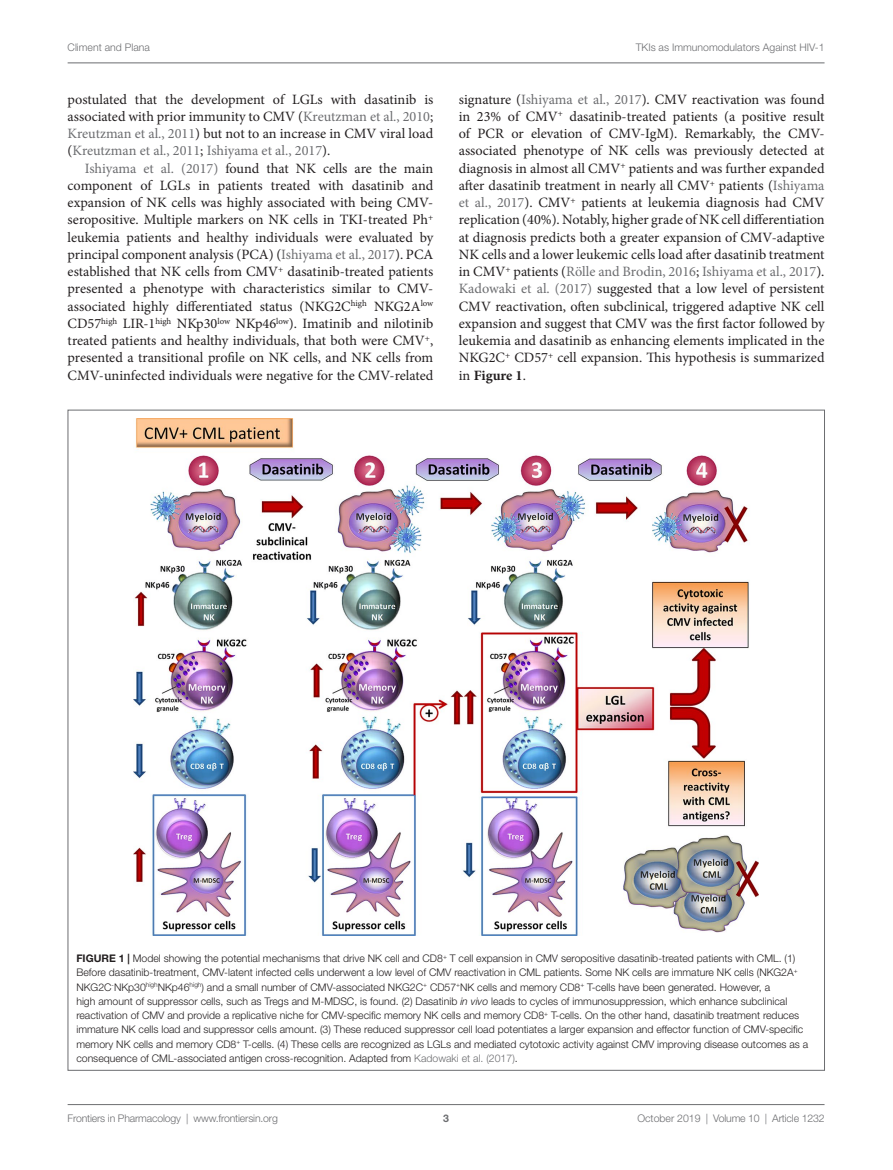
<style>
.page{position:relative;width:893px;height:1170px;background:#fff}
.page>*{position:absolute;margin:0;border:0;box-sizing:border-box;transform-origin:0 0}
.T{font:14.25px/17.2px "Minion Pro";color:#231f20;text-align:justify}
.T1{font:14.25px/17.2px "Minion Pro";color:#231f20;text-align:justify}
.FC{font:300 10.5px/14.2px "Helvetica Neue LT Std";color:#231f20}
.DVA{font:300 10.5px "Helvetica Neue LT Std";letter-spacing:-.015em;color:#6c6d70}
.t1{font:700 10.5px "Helvetica Neue LT Std";color:#6c6d70}
.s1{color:#6c6d70}
.s2{font-weight:700}
.s3{font-style:italic}
</style>
<div class="page">
<hr style="left:68px;top:63px;width:756px;height:1px;background:#6c6d70">
<hr style="left:68px;top:1104px;width:756px;height:1px;background:#6c6d70">
<img style="left:134px;top:418px;width:625px;height:516px">
<p class="DVA" style="left:68px;top:41px;width:84px">Climent and Plana</p>
<p class="DVA" style="left:636px;top:41px;width:190px">TKIs as Immunomodulators Against HIV-1</p>
<p class="T1" style="left:68px;top:90px;width:367px">postulated that the development of LGLs with dasatinib is associated with prior immunity to CMV (<span class="s1">Kreutzman et al., 2010</span>; <span class="s1">Kreutzman et al., 2011</span>) but not to an increase in CMV viral load (<span class="s1">Kreutzman et al., 2011</span>; <span class="s1">Ishiyama et al., 2017</span>).</p>
<p class="T" style="left:68px;top:159px;width:367px;text-indent:17px"><span class="s1">Ishiyama et al. (2017)</span> found that NK cells are the main component of LGLs in patients treated with dasatinib and expansion of NK cells was highly associated with being CMV&shy;seropositive. Multiple markers on NK cells in TKI-treated Ph<sup>+ </sup>leukemia patients and healthy individuals were evaluated by principal component analysis (PCA) (<span class="s1">Ishiyama et al., 2017</span>). PCA established that NK cells from CMV<sup>+</sup> dasatinib-treated patients presented a phenotype with characteristics similar to CMV&shy;associated highly differentiated status (NKG2C<sup>high</sup> NKG2A<sup>low </sup>CD57<sup>high</sup> LIR-1<sup>high</sup> NKp30<sup>low</sup> NKp46<sup>low</sup>). Imatinib and nilotinib treated patients and healthy individuals, that both were CMV<sup>+</sup>, presented a transitional profile on NK cells, and NK cells from CMV-uninfected individuals were negative for the CMV-related</p>
<p class="T" style="left:459px;top:90px;width:367px">signature (<span class="s1">Ishiyama et al., 2017</span>). CMV reactivation was found in 23% of CMV<sup>+</sup> dasatinib-treated patients (a positive result of PCR or elevation of CMV-IgM). Remarkably, the CMV&shy;associated phenotype of NK cells was previously detected at diagnosis in almost all CMV<sup>+</sup> patients and was further expanded after dasatinib treatment in nearly all CMV<sup>+</sup> patients (<span class="s1">Ishiyama et al., 2017</span>). CMV<sup>+</sup> patients at leukemia diagnosis had CMV replication (40%). Notably, higher grade of NK cell differentiation at diagnosis predicts both a greater expansion of CMV-adaptive NK cells and a lower leukemic cells load after dasatinib treatment in CMV<sup>+</sup> patients (<span class="s1">Rölle and Brodin, 2016</span>; <span class="s1">Ishiyama et al., 2017</span>).<br><span class="s1">Kadowaki et al. (2017)</span> suggested that a low level of persistent CMV reactivation, often subclinical, triggered adaptive NK cell expansion and suggest that CMV was the first factor followed by leukemia and dasatinib as enhancing elements implicated in the NKG2C<sup>+</sup> CD57<sup>+</sup> cell expansion. This hypothesis is summarized in <span class="s2">Figure 1</span>.</p>
<p class="FC" style="left:76px;top:950px;width:733px"><span class="s2">FIGURE 1 |</span> Model showing the potential mechanisms that drive NK cell and CD8<sup>+</sup> T cell expansion in CMV seropositive dasatinib-treated patients with CML. (1)<br>Before dasatinib-treatment, CMV-latent infected cells underwent a low level of CMV reactivation in CML patients. Some NK cells are immature NK cells (NKG2A<sup>+ </sup>NKG2C<sup>-</sup>NKp30<sup>high</sup>NKp46<sup>high</sup>) and a small number of CMV-associated NKG2C<sup>+</sup> CD57<sup>+</sup>NK cells and memory CD8<sup>+</sup> T-cells have been generated. However, a<br>high amount of suppressor cells, such as Tregs and M-MDSC, is found. (2) Dasatinib <span class="s3">in vivo</span> leads to cycles of immunosuppression, which enhance subclinical reactivation of CMV and provide a replicative niche for CMV-specific memory NK cells and memory CD8<sup>+</sup> T-cells. On the other hand, dasatinib treatment reduces immature NK cells load and suppressor cells amount. (3) These reduced suppressor cell load potentiates a larger expansion and effector function of CMV-specific memory NK cells and memory CD8<sup>+</sup> T-cells. (4) These cells are recognized as LGLs and mediated cytotoxic activity against CMV improving disease outcomes as a consequence of CML-associated antigen cross-recognition. Adapted from <span class="s1">Kadowaki et al. (2017)</span>.</p>
<p class="DVA" style="left:68px;top:1111px;width:122px">Frontiers in Pharmacology |</p>
<p class="DVA" style="left:194px;top:1111px;width:86px">www.frontiersin.org</p>
<p class="t1" style="left:443px;top:1111px;width:7px">3</p>
<p class="DVA" style="left:637px;top:1111px;width:189px">October 2019 | Volume 10 | Article 1232</p>
</div>
